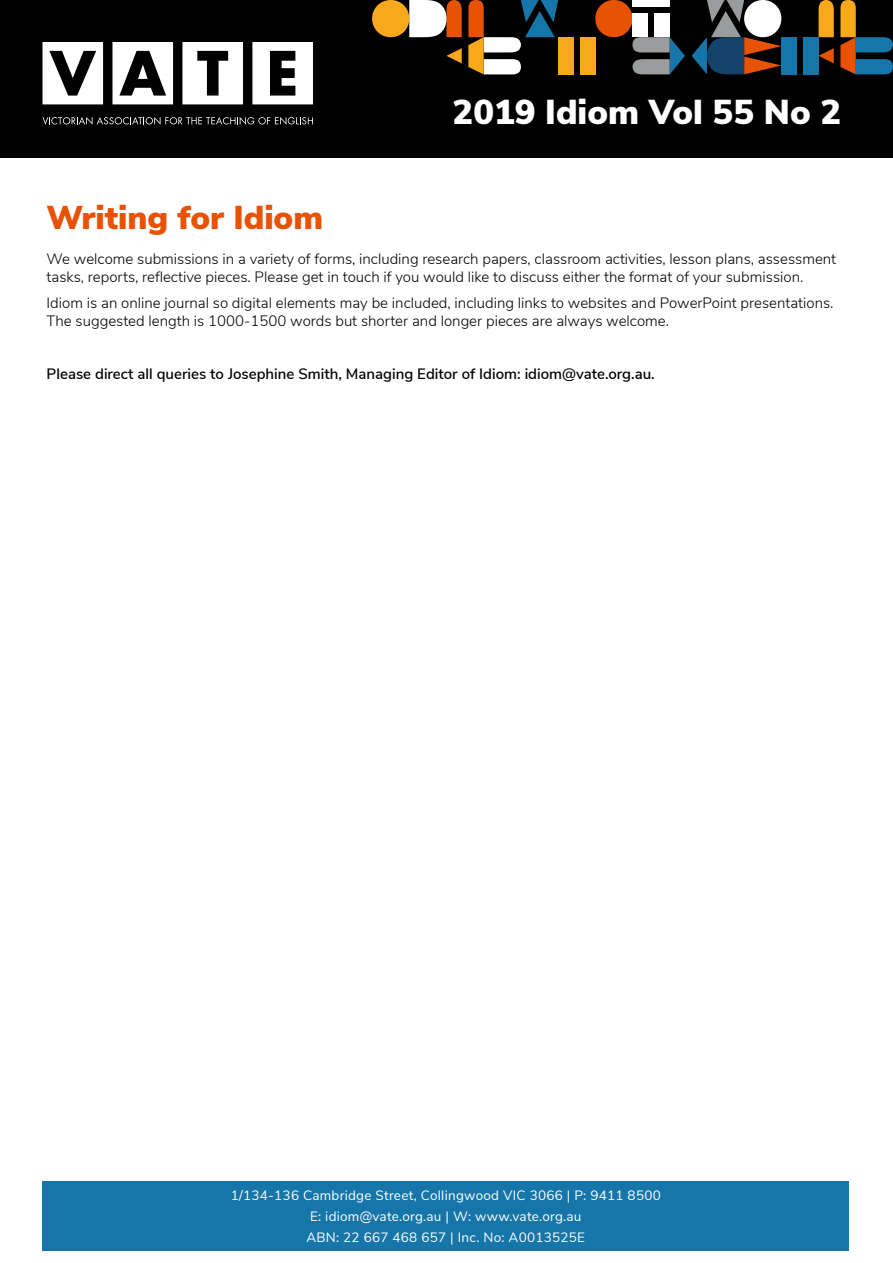
<style>
.page{position:relative;width:893px;height:1263px;background:#fff}
.page>*{position:absolute;margin:0;border:0;box-sizing:border-box;transform-origin:0 0}
.t1{font:900 34.5px "Nunito Sans";color:#fff}
.t2{font:900 33px "Nunito Sans";color:#e75204}
.t3{font:300 15px/18px "Nunito Sans";color:#000}
.t4{font:600 15px "Nunito Sans";color:#000}
.t5{font:13.5px/21px "Nunito Sans";letter-spacing:.02em;color:#fff;text-align:center}
</style>
<div class="page">
<div style="left:43px;top:1181px;width:806px;height:70px;background:#1675a9"></div>
<div style="left:0;top:0;width:893px;height:158px;background:#000"></div>
<svg style="left:43px;top:42px;width:60px;height:62px"></svg>
<svg style="left:112px;top:42px;width:61px;height:62px"></svg>
<svg style="left:182px;top:42px;width:61px;height:62px"></svg>
<svg style="left:252px;top:42px;width:61px;height:62px"></svg>
<svg style="left:43px;top:117px;width:270px;height:8px"></svg>
<svg style="left:819px;top:0;width:15px;height:37px"></svg>
<div style="left:781px;top:37px;width:16px;height:37px;background:#1675a9"></div>
<div style="left:803px;top:37px;width:16px;height:37px;background:#1675a9"></div>
<svg style="left:819px;top:48px;width:15px;height:15px"></svg>
<svg style="left:840px;top:0;width:53px;height:74px"></svg>
<div style="left:558px;top:37px;width:15px;height:37px;background:#f7a81b"></div>
<div style="left:580px;top:37px;width:15px;height:37px;background:#f7a81b"></div>
<svg style="left:372px;top:0;width:90px;height:37px;background:#d5a368"></svg>
<svg style="left:446px;top:48px;width:16px;height:15px"></svg>
<svg style="left:468px;top:0;width:90px;height:74px"></svg>
<svg style="left:692px;top:0;width:89px;height:74px"></svg>
<svg style="left:595px;top:0;width:90px;height:74px"></svg>
<h1 class="t1" style="left:453px;top:87px;width:390px">2019 Idiom Vol 55 No 2</h1>
<h2 class="t2" style="left:47px;top:193px;width:278px">Writing for Idiom</h2>
<p class="t3" style="left:47px;top:248px;width:791px">We welcome submissions in a variety of forms, including research papers, classroom activities, lesson plans, assessment tasks, reports, reflective pieces. Please get in touch if you would like to discuss either the format of your submission.</p>
<p class="t3" style="left:47px;top:293px;width:788px">Idiom is an online journal so digital elements may be included, including links to websites and PowerPoint presentations.<br>The suggested length is 1000-1500 words but shorter and longer pieces are always welcome.</p>
<p class="t4" style="left:47px;top:363px;width:610px">Please direct all queries to Josephine Smith, Managing Editor of Idiom: idiom@vate.org.au.</p>
<p class="t5" style="left:231px;top:1184px;width:432px">1/134-136 Cambridge Street, Collingwood VIC 3066 | P: 9411 8500<br>E: idiom@vate.org.au | W: www.vate.org.au<br>ABN: 22 667 468 657 | Inc. No: A0013525E</p>
</div>
